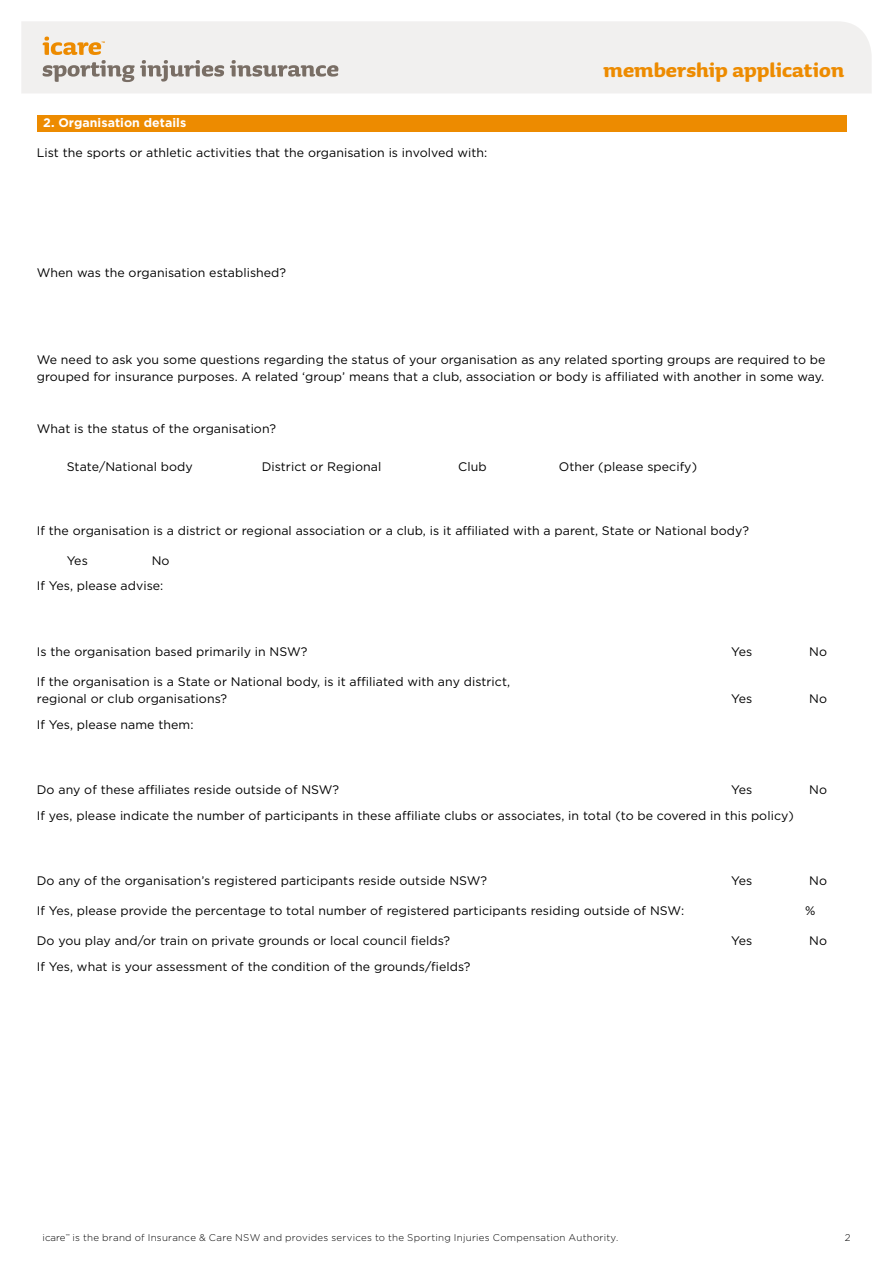
<style>
.page{position:relative;width:893px;height:1263px;background:#fff}
.page>*{position:absolute;margin:0;border:0;box-sizing:border-box;transform-origin:0 0}
.t1{font:700 24px "Sauna Pro";letter-spacing:.005em;color:#ed8b00}
.t2{font:12.3px/17.2px "Gotham";letter-spacing:.005em;color:#000}
.t3{font:700 12.3px "Gotham";letter-spacing:.005em;color:#fff}
.t4{font:300 9.75px "Gotham";letter-spacing:.03em;color:#000}
</style>
<div class="page">
<div style="left:37px;top:115px;width:809px;height:16px;background:#ed8b00"></div>
<div style="left:21px;top:21px;width:851px;height:72px;background:#f1f0ef"></div>
<svg style="left:43px;top:37px;width:181px;height:45px"></svg>
<svg style="left:230px;top:60px;width:108px;height:17px"></svg>
<p class="t3" style="left:43px;top:115px;width:145px">2. Organisation details</p>
<p class="t2" style="left:37px;top:144px;width:452px">List the sports or athletic activities that the organisation is involved with:</p>
<p class="t2" style="left:37px;top:264px;width:251px">When was the organisation established?</p>
<h1 class="t1" style="left:603px;top:56px;width:242px">membership application</h1>
<p class="t2" style="left:37px;top:351px;width:790px">We need to ask you some questions regarding the status of your organisation as any related sporting groups are required to be grouped for insurance purposes. A related ‘group’ means that a club, association or body is affiliated with another in some way.</p>
<p class="t2" style="left:37px;top:420px;width:241px">What is the status of the organisation?</p>
<p class="t2" style="left:67px;top:458px;width:128px">State/National body</p>
<p class="t2" style="left:262px;top:458px;width:121px">District or Regional</p>
<p class="t2" style="left:458px;top:458px;width:30px">Club</p>
<p class="t2" style="left:559px;top:458px;width:140px">Other (please specify)</p>
<p class="t2" style="left:37px;top:521px;width:714px">If the organisation is a district or regional association or a club, is it affiliated with a parent, State or National body?</p>
<p class="t2" style="left:67px;top:551px;width:23px">Yes</p>
<p class="t2" style="left:37px;top:547px;width:134px;line-height:25.8px;text-indent:115px">No<br>If Yes, please advise:</p>
<p class="t2" style="left:37px;top:642px;width:272px">Is the organisation based primarily in NSW?</p>
<p class="t2" style="left:731px;top:642px;width:23px">Yes</p>
<p class="t2" style="left:809px;top:642px;width:19px">No</p>
<p class="t2" style="left:37px;top:672px;width:475px">If the organisation is a State or National body, is it affiliated with any district, regional or club organisations?</p>
<p class="t2" style="left:731px;top:690px;width:23px">Yes</p>
<p class="t2" style="left:809px;top:690px;width:19px">No</p>
<p class="t2" style="left:37px;top:715px;width:158px">If Yes, please name them:</p>
<p class="t2" style="left:37px;top:781px;width:304px">Do any of these affiliates reside outside of NSW?</p>
<p class="t2" style="left:731px;top:781px;width:23px">Yes</p>
<p class="t2" style="left:809px;top:781px;width:19px">No</p>
<p class="t2" style="left:37px;top:806px;width:758px">If yes, please indicate the number of participants in these affiliate clubs or associates, in total (to be covered in this policy)</p>
<p class="t2" style="left:37px;top:872px;width:452px">Do any of the organisation’s registered participants reside outside NSW?</p>
<p class="t2" style="left:731px;top:872px;width:23px">Yes</p>
<p class="t2" style="left:809px;top:872px;width:19px">No</p>
<p class="t2" style="left:37px;top:902px;width:649px">If Yes, please provide the percentage to total number of registered participants residing outside of NSW:</p>
<p class="t2" style="left:805px;top:902px;width:12px">%</p>
<p class="t2" style="left:37px;top:932px;width:415px">Do you play and/or train on private grounds or local council fields?</p>
<p class="t2" style="left:731px;top:932px;width:23px">Yes</p>
<p class="t2" style="left:809px;top:932px;width:19px">No</p>
<p class="t2" style="left:37px;top:957px;width:435px">If Yes, what is your assessment of the condition of the grounds/fields?</p>
<p class="t4" style="left:43px;top:1231px;width:577px">icare<sup>™</sup> is the brand of Insurance &amp; Care NSW and provides services to the Sporting Injuries Compensation Authority.</p>
<p class="t4" style="left:845px;top:1231px;width:7px">2</p>
</div>
